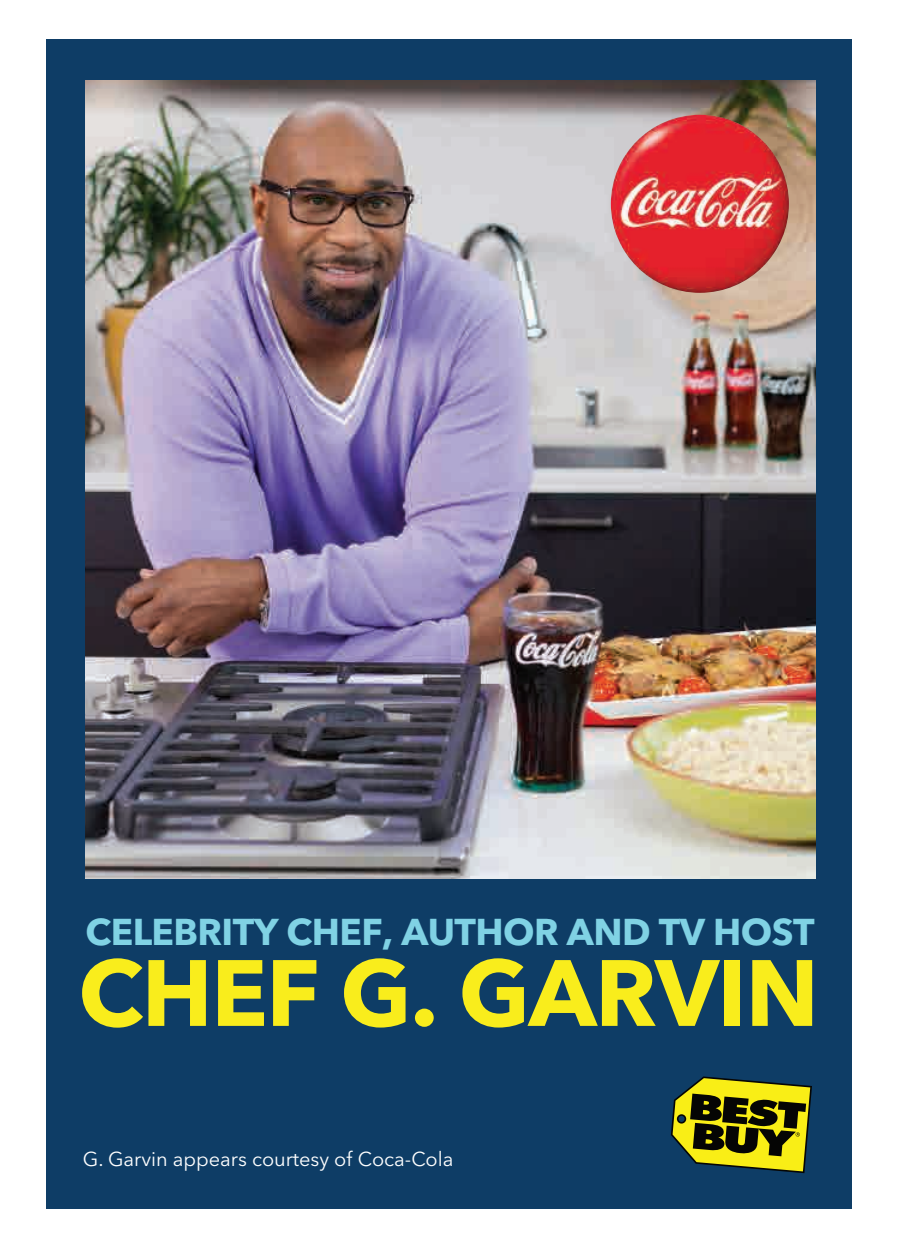
<style>
.page{position:relative;width:900px;height:1260px;background:#fff}
.page>*{position:absolute;margin:0;border:0;box-sizing:border-box;transform-origin:0 0}
.t1{font:700 93px "Avenir Nextfor Best Buy";letter-spacing:-.015em;color:#f9ed1c}
.t2{font:700 37px "Avenir Nextfor Best Buy";letter-spacing:-.015em;color:#80d2e4}
.t3{font:20px "Avenir Nextfor Best Buy";color:#fff}
</style>
<div class="page">
<div style="left:46px;top:39px;width:806px;height:1170px;background:#0e3d66"></div>
<svg style="left:671px;top:1076px;width:141px;height:97px"></svg>
<img style="left:86px;top:81px;width:729px;height:797px">
<img style="left:611px;top:115px;width:178px;height:178px;border-radius:89px">
<h2 class="t2" style="left:86px;top:909px;width:731px">CELEBRITY CHEF, AUTHOR AND TV HOST</h2>
<h1 class="t1" style="left:78px;top:936px;width:742px">CHEF G. GARVIN</h1>
<p class="t3" style="left:83px;top:1147px;width:372px">G. Garvin appears courtesy of Coca-Cola</p>
</div>
